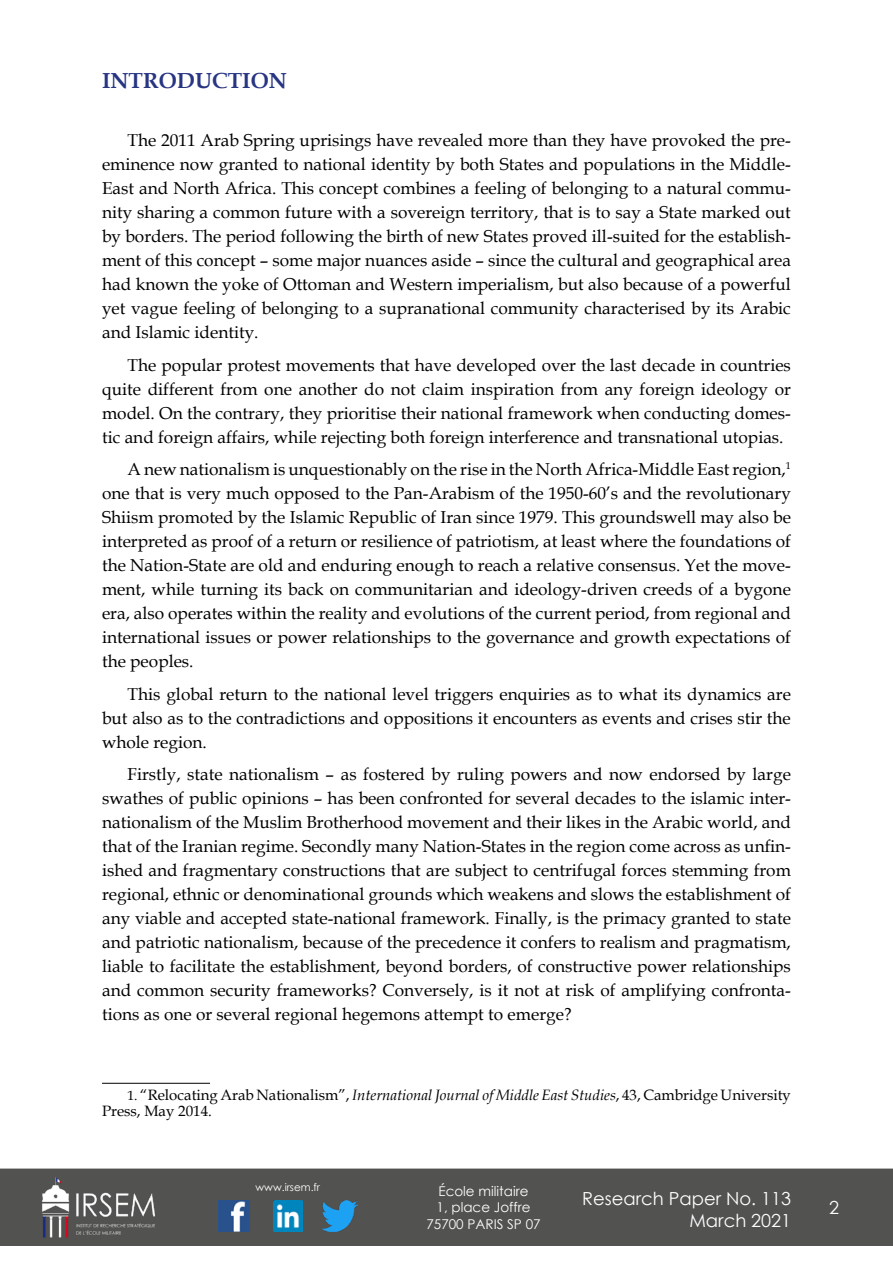
<style>
.page{position:relative;width:893px;height:1263px;background:#fff}
.page>*{position:absolute;margin:0;border:0;box-sizing:border-box;transform-origin:0 0}
.t1{font:700 21.75px "Book Antiqua";color:#283583}
.t2{font:18px/21.6px "Century Gothic";color:#fff;text-align:right}
.t3{font:17.25px/24px "Book Antiqua";color:#000;text-align:justify}
.t4{font:15px/16.5px "Book Antiqua";color:#000}
.t5{font:13.5px/16.2px "Century Gothic";color:#fff;text-align:center}
.t6{font:10.5px "Century Gothic";color:#fff}
.s1{font-size:13.5px}
.s2{font-style:italic}
</style>
<div class="page">
<div style="left:0;top:1168px;width:893px;height:78px;background:#525251;border:2px solid #525251"></div>
<img style="left:39px;top:1169px;width:117px;height:76px">
<img style="left:322px;top:1200px;width:36px;height:32px">
<img style="left:218px;top:1200px;width:31px;height:32px">
<img style="left:274px;top:1200px;width:28px;height:32px">
<hr style="left:102px;top:1083px;width:108px;height:1px;background:#000">
<p class="t1" style="left:102px;top:66px;width:186px">INTRODUCTION</p>
<p class="t3" style="left:102px;top:128px;width:690px;text-indent:26px">The 2011 Arab Spring uprisings have revealed more than they have provoked the pre&shy;eminence now granted to national identity by both States and populations in the Middle-East and North Africa. This concept combines a feeling of belonging to a natural commu&shy;nity sharing a common future with a sovereign territory, that is to say a State marked out by borders. The period following the birth of new States proved ill-suited for the establish&shy;ment of this concept – some major nuances aside – since the cultural and geographical area had known the yoke of Ottoman and Western imperialism, but also because of a powerful yet vague feeling of belonging to a supranational community characterised by its Arabic and Islamic identity.</p>
<p class="t3" style="left:102px;top:352px;width:690px;text-indent:26px">The popular protest movements that have developed over the last decade in countries quite different from one another do not claim inspiration from any foreign ideology or model. On the contrary, they prioritise their national framework when conducting domes&shy;tic and foreign affairs, while rejecting both foreign interference and transnational utopias.</p>
<p class="t3" style="left:102px;top:457px;width:690px;text-indent:26px">A new nationalism is unquestionably on the rise in the North Africa-Middle East region,<sup>1 </sup>one that is very much opposed to the Pan-Arabism of the 1950-60’s and the revolutionary Shiism promoted by the Islamic Republic of Iran since 1979. This groundswell may also be interpreted as proof of a return or resilience of patriotism, at least where the foundations of the Nation-State are old and enduring enough to reach a relative consensus. Yet the move&shy;ment, while turning its back on communitarian and ideology-driven creeds of a bygone era, also operates within the reality and evolutions of the current period, from regional and international issues or power relationships to the governance and growth expectations of the peoples.</p>
<p class="t3" style="left:102px;top:681px;width:690px;text-indent:26px">This global return to the national level triggers enquiries as to what its dynamics are but also as to the contradictions and oppositions it encounters as events and crises stir the whole region.</p>
<p class="t3" style="left:102px;top:762px;width:690px;text-indent:26px">Firstly, state nationalism – as fostered by ruling powers and now endorsed by large swathes of public opinions – has been confronted for several decades to the islamic inter&shy;nationalism of the Muslim Brotherhood movement and their likes in the Arabic world, and that of the Iranian regime. Secondly many Nation-States in the region come across as unfin&shy;ished and fragmentary constructions that are subject to centrifugal forces stemming from regional, ethnic or denominational grounds which weakens and slows the establishment of any viable and accepted state-national framework. Finally, is the primacy granted to state and patriotic nationalism, because of the precedence it confers to realism and pragmatism, liable to facilitate the establishment, beyond borders, of constructive power relationships and common security frameworks? Conversely, is it not at risk of amplifying confronta&shy;tions as one or several regional hegemons attempt to emerge?</p>
<p class="t4" style="left:102px;top:1086px;width:690px;text-indent:25px"><span class="s1">1.</span> “Relocating Arab Nationalism”, <span class="s2">International Journal of Middle East Studies</span>, 43, Cambridge University<br>Press, May 2014.</p>
<p class="t6" style="left:256px;top:1179px;width:66px">www.irsem.fr</p>
<p class="t5" style="left:426px;top:1183px;width:116px">École militaire<br>1, place Joffre<br>75700 PARIS SP 07</p>
<p class="t2" style="left:582px;top:1187px;width:210px">Research Paper No. 113<br>March 2021</p>
<p class="t2" style="left:829px;top:1196px;width:11px">2</p>
</div>
